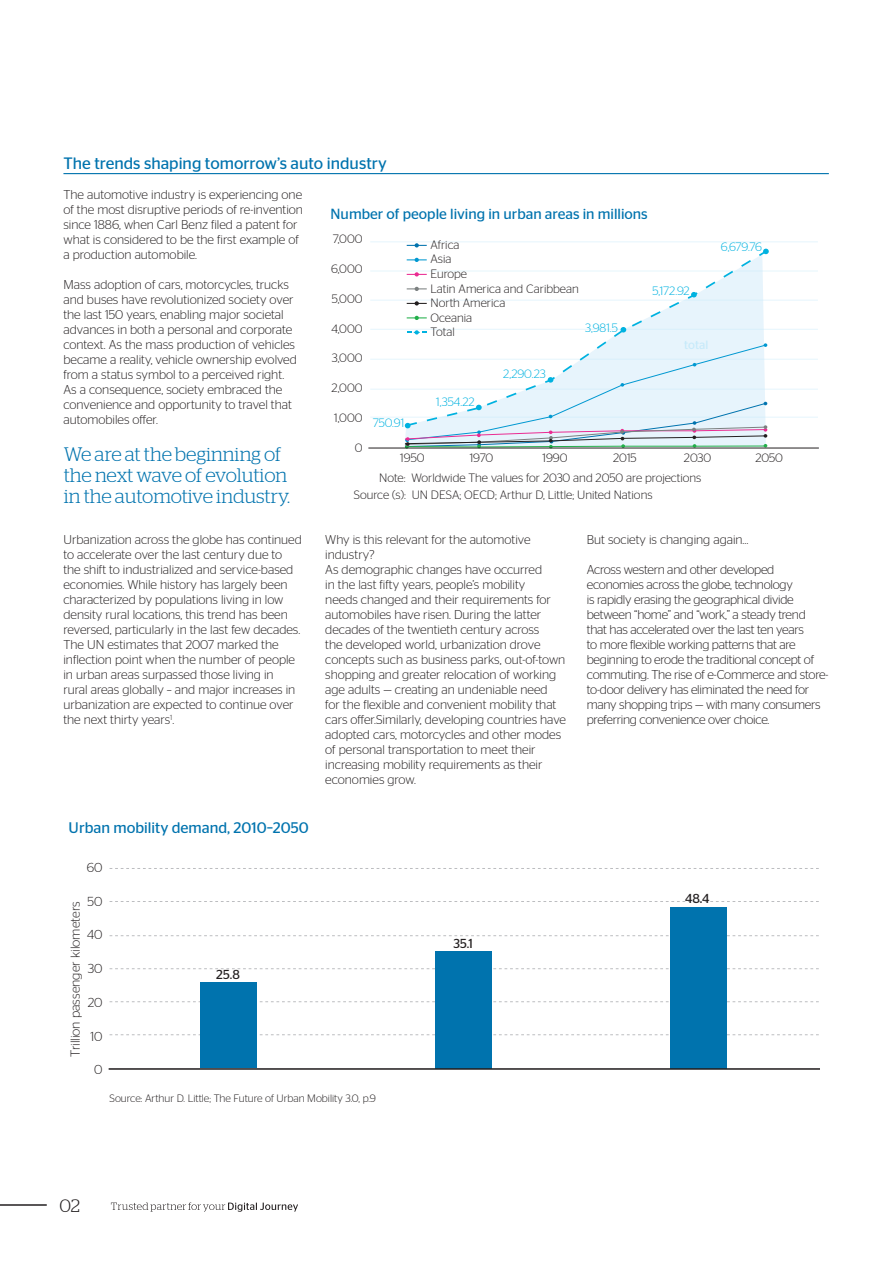
<style>
.page{position:relative;width:893px;height:1263px;background:#fff}
.page>*{position:absolute;margin:0;border:0;box-sizing:border-box;transform-origin:0 0}
.Quote___Inside_Body{font:300 19.5px/21px "Stag";letter-spacing:-.01em;color:#0073ae}
.Page_numbering{font:300 18px "Stag";color:#231f20}
.Chapter_Title{font:16.5px "Stag Sans";color:#0073ae}
.t1{font:15.3px "Stag Sans";color:#0073ae}
.t2{font:14.7px "Stag Sans";color:#0073ae}
.t3{font:300 13.05px "Stag Sans";color:#231f20}
.t4{font:13.05px "Stag Sans";color:#231f20}
.Body_Copy{font:300 12.75px/15px "Stag Sans";color:#231f20}
.Body_Copy-2{font:300 12.75px/15px "Stag Sans";letter-spacing:-.02em;color:#231f20}
.t5{font:300 12.15px/14.5px "Stag Sans";color:#231f20}
.t6{font:300 12.15px "Stag Sans";color:#00b2e0}
.t7{font:12.15px "Stag Sans";color:#c6eafa}
.t8{font:300 10.8px "Stag Sans";color:#231f20}
</style>
<div class="page">
<hr style="left:370px;top:389px;width:448px;height:1px;background:#c6eafa">
<hr style="left:370px;top:417px;width:448px;height:1px;background:#c6eafa">
<hr style="left:370px;top:359px;width:448px;height:1px;background:#c6eafa">
<hr style="left:370px;top:329px;width:448px;height:1px;background:#c6eafa">
<hr style="left:370px;top:300px;width:448px;height:1px;background:#c6eafa">
<hr style="left:370px;top:271px;width:448px;height:1px;background:#c6eafa">
<hr style="left:370px;top:241px;width:448px;height:1px;background:#c6eafa">
<svg style="left:415px;top:243px;width:4px;height:4px"></svg>
<svg style="left:405px;top:252px;width:363px;height:175px"></svg>
<svg style="left:620px;top:327px;width:6px;height:5px"></svg>
<svg style="left:691px;top:292px;width:6px;height:5px"></svg>
<svg style="left:763px;top:249px;width:6px;height:5px"></svg>
<svg style="left:404px;top:343px;width:363px;height:105px"></svg>
<hr style="left:368px;top:448px;width:451px;height:1px;background:#231f20">
<hr style="left:63px;top:173px;width:766px;height:1px;background:#0073ae">
<svg style="left:110px;top:868px;width:709px;height:1px"></svg>
<svg style="left:110px;top:901px;width:709px;height:1px"></svg>
<svg style="left:110px;top:935px;width:709px;height:1px"></svg>
<svg style="left:110px;top:968px;width:709px;height:1px"></svg>
<svg style="left:110px;top:1001px;width:709px;height:1px"></svg>
<svg style="left:110px;top:1034px;width:709px;height:1px"></svg>
<div style="left:200px;top:982px;width:56px;height:86px;background:#0073ae"></div>
<div style="left:435px;top:951px;width:56px;height:117px;background:#0073ae"></div>
<div style="left:670px;top:907px;width:56px;height:161px;background:#0073ae"></div>
<hr style="left:109px;top:1068px;width:711px;height:2px;background:#231f20">
<svg style="left:111px;top:1202px;width:187px;height:10px"></svg>
<hr style="left:0;top:1204px;width:47px;height:2px;background:#231f20">
<p class="Chapter_Title" style="left:63px;top:154px;width:325px">The trends shaping tomorrow’s auto industry</p>
<p class="Body_Copy" style="left:63px;top:187px;width:241px">The automotive industry is experiencing one of the most disruptive periods of re-invention since 1886, when Carl Benz filed a patent for what is considered to be the first example of a production automobile.</p>
<p class="Body_Copy" style="left:63px;top:277px;width:235px">Mass adoption of cars, motorcycles, trucks and buses have revolutionized society over the last 150 years, enabling major societal advances in both a personal and corporate context. As the mass production of vehicles became a reality, vehicle ownership evolved from a status symbol to a perceived right.<br>As a consequence, society embraced the convenience and opportunity to travel that automobiles offer.</p>
<p class="Quote___Inside_Body" style="left:64px;top:444px;width:228px">We are at the beginning of the next wave of evolution in the automotive industry.</p>
<p class="t2" style="left:331px;top:206px;width:319px">Number of people living in urban areas in millions</p>
<p class="t5" style="left:333px;top:232px;width:31px">7,000</p>
<p class="t5" style="left:331px;top:261px;width:33px">6,000</p>
<p class="t5" style="left:332px;top:291px;width:32px">5,000</p>
<p class="t5" style="left:331px;top:321px;width:33px">4,000</p>
<p class="t5" style="left:332px;top:351px;width:32px">3,000</p>
<p class="t5" style="left:332px;top:381px;width:32px">2,000</p>
<p class="t5" style="left:334px;top:410px;width:30px">1,000</p>
<p class="t5" style="left:355px;top:440px;width:9px">0</p>
<p class="t6" style="left:373px;top:416px;width:33px">750.91</p>
<p class="t5" style="left:430px;top:237px;width:150px">Africa<br>Asia<br>Europe<br>Latin America and Caribbean<br>North America<br>Oceania<br>Total</p>
<p class="t6" style="left:585px;top:321px;width:34px">3,981.5</p>
<p class="t6" style="left:436px;top:395px;width:40px">1,354.22</p>
<p class="t6" style="left:503px;top:367px;width:44px">2,290.23</p>
<p class="t6" style="left:652px;top:284px;width:39px">5,172.92</p>
<p class="t6" style="left:721px;top:240px;width:43px">6,679.76</p>
<p class="t7" style="left:684px;top:338px;width:26px">total</p>
<p class="t5" style="left:400px;top:450px;width:26px">1950</p>
<p class="t5" style="left:470px;top:450px;width:25px">1970</p>
<p class="t5" style="left:542px;top:450px;width:27px">1990</p>
<p class="t5" style="left:613px;top:450px;width:25px">2015</p>
<p class="t5" style="left:684px;top:450px;width:29px">2030</p>
<p class="t5" style="left:755px;top:450px;width:29px">2050</p>
<p class="t5" style="left:354px;top:470px;width:349px;line-height:16px;text-indent:25px">Note: Worldwide The values for 2030 and 2050 are projections<br>Source (s): UN DESA; OECD; Arthur D, Little; United Nations</p>
<p class="Body_Copy" style="left:63px;top:532px;width:240px">Urbanization across the globe has continued to accelerate over the last century due to the shift to industrialized and service-based economies. While history has largely been characterized by populations living in low density rural locations, this trend has been reversed, particularly in the last few decades.<br>The UN estimates that 2007 marked the inflection point when the number of people in urban areas surpassed those living in<br>rural areas globally – and major increases in urbanization are expected to continue over the next thirty years<sup>1</sup>.</p>
<p class="Body_Copy" style="left:325px;top:532px;width:207px">Why is this relevant for the automotive industry?</p>
<p class="Body_Copy" style="left:325px;top:562px;width:242px">As demographic changes have occurred<br>in the last fifty years, people’s mobility<br>needs changed and their requirements for automobiles have risen. During the latter decades of the twentieth century across<br>the developed world, urbanization drove concepts such as business parks, out-of-town shopping and greater relocation of working age adults — creating an undeniable need<br>for the flexible and convenient mobility that cars offer.Similarly, developing countries have adopted cars, motorcycles and other modes of personal transportation to meet their increasing mobility requirements as their economies grow.</p>
<p class="t1" style="left:69px;top:819px;width:241px">Urban mobility demand, 2010–2050</p>
<p class="t3" style="left:87px;top:860px;width:17px">60</p>
<p class="t3" style="left:88px;top:894px;width:16px">50</p>
<p class="t3" style="left:87px;top:928px;width:17px">40</p>
<p class="t3" style="left:88px;top:961px;width:16px">30</p>
<p class="t3" style="left:88px;top:995px;width:16px">20</p>
<p class="t3" style="left:90px;top:1029px;width:14px">10</p>
<p class="t3" style="left:94px;top:1063px;width:10px">0</p>
<p class="t3" style="left:68px;top:1057px;width:157px;rotate:-90deg">Trillion passenger kilometers</p>
<p class="t4" style="left:216px;top:967px;width:25px">25.8</p>
<p class="t8" style="left:110px;top:1092px;width:268px">Source: Arthur D. Little; The Future of Urban Mobility 3.0, p.9</p>
<p class="t4" style="left:453px;top:936px;width:21px">35.1</p>
<p class="Body_Copy" style="left:587px;top:532px;width:163px">But society is changing again…</p>
<p class="Body_Copy-2" style="left:587px;top:562px;width:243px">Across western and other developed economies across the globe, technology<br>is rapidly erasing the geographical divide between “home” and “work,” a steady trend that has accelerated over the last ten years<br>to more flexible working patterns that are beginning to erode the traditional concept of commuting. The rise of e-Commerce and store&shy;to-door delivery has eliminated the need for many shopping trips — with many consumers preferring convenience over choice.</p>
<p class="t4" style="left:685px;top:891px;width:26px">48.4</p>
<p class="Page_numbering" style="left:60px;top:1196px;width:22px">02</p>
</div>
